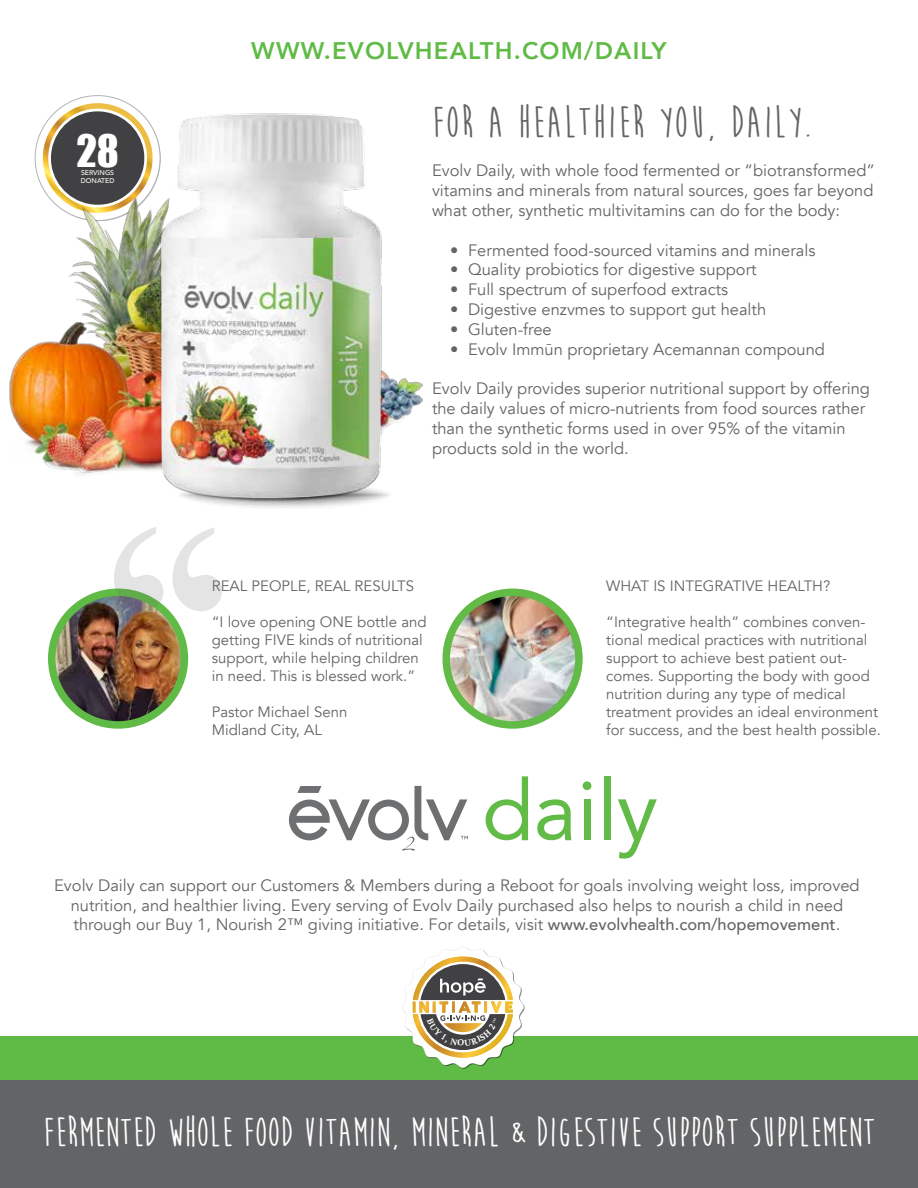
<style>
.page{position:relative;width:918px;height:1188px;background:#fff}
.page>*{position:absolute;margin:0;border:0;box-sizing:border-box;transform-origin:0 0}
.t1{font:700 45px "Moon Flower";letter-spacing:.03em;color:#636466}
.t2{font:700 42px "Moon Flower";color:#fff}
.t3{font:41.1px "Impact";color:#fff}
.t4{font:800 24px "Avenir";letter-spacing:.05em;color:#60bb46}
.t5{font:16.5px/19.8px "Avenir";color:#636466;text-align:justify}
.t6{font:15px/18px "Avenir";color:#636466}
.t7{font:500 6.9px/8.2px "Avenir";color:#fff}
.s1{font-weight:500}
</style>
<div class="page">
<svg style="left:43px;top:103px;width:97px;height:94px;background:#756e62"></svg>
<img style="left:9px;top:197px;width:131px;height:277px">
<img style="left:400px;top:378px;width:22px;height:42px">
<svg style="left:289px;top:786px;width:179px;height:65px"></svg>
<svg style="left:486px;top:776px;width:42px;height:64px"></svg>
<svg style="left:537px;top:799px;width:34px;height:41px"></svg>
<div style="left:584px;top:799px;width:6px;height:41px;background:#62bb47"></div>
<svg style="left:583px;top:781px;width:8px;height:9px"></svg>
<div style="left:604px;top:776px;width:6px;height:64px;background:#62bb46"></div>
<svg style="left:618px;top:799px;width:39px;height:60px"></svg>
<div style="left:0;top:1038px;width:918px;height:150px;background:#636466"></div>
<div style="left:0;top:1036px;width:918px;height:43px;background:#60bb46"></div>
<img style="left:140px;top:111px;width:260px;height:397px">
<img style="left:52px;top:595px;width:132px;height:129px">
<div style="left:48px;top:589px;width:140px;height:140px;border:8px solid #60bb46;border-radius:50%"></div>
<svg style="left:114px;top:527px;width:108px;height:84px"></svg>
<img style="left:447px;top:595px;width:132px;height:130px">
<div style="left:442px;top:589px;width:141px;height:140px;border:8px solid #62bb46;border-radius:50%"></div>
<svg style="left:402px;top:946px;width:123px;height:123px"></svg>
<h3 class="t3" style="left:76px;top:119px;width:44px">28</h3>
<p class="t7" style="left:81px;top:168px;width:35px">SERVINGS<br>DONATED</p>
<h3 class="t4" style="left:251px;top:28px;width:417px">WWW.EVOLVHEALTH.COM/DAILY</h3>
<h1 class="t1" style="left:432px;top:99px;width:382px">FOR A HEALTHIER YOU, DAILY.</h1>
<p class="t5" style="left:432px;top:161px;width:445px">Evolv Daily, with whole food fermented or “biotransformed” vitamins and minerals from natural sources, goes far beyond what other, synthetic multivitamins can do for the body:</p>
<p class="t5" style="left:450px;top:240px;width:367px">• Fermented food-sourced vitamins and minerals</p>
<p class="t5" style="left:450px;top:260px;width:308px">• Quality probiotics for digestive support</p>
<p class="t5" style="left:450px;top:280px;width:280px">• Full spectrum of superfood extracts</p>
<p class="t5" style="left:450px;top:300px;width:318px">• Digestive enzvmes to support gut health</p>
<p class="t5" style="left:450px;top:320px;width:103px">• Gluten-free</p>
<p class="t5" style="left:450px;top:339px;width:377px">• Evolv Immūn proprietary Acemannan compound</p>
<p class="t5" style="left:432px;top:379px;width:440px;text-align:left">Evolv Daily provides superior nutritional support by offering the daily values of micro-nutrients from food sources rather than the synthetic forms used in over 95% of the vitamin products sold in the world.</p>
<p class="t6" style="left:212px;top:577px;width:204px">REAL PEOPLE, REAL RESULTS</p>
<p class="t6" style="left:212px;top:613px;width:216px">“I love opening ONE bottle and getting FIVE kinds of nutritional support, while helping children in need. This is blessed work.”</p>
<p class="t6" style="left:212px;top:703px;width:137px">Pastor Michael Senn<br>Midland City, AL</p>
<p class="t6" style="left:606px;top:577px;width:226px">WHAT IS INTEGRATIVE HEALTH?</p>
<p class="t6" style="left:606px;top:613px;width:276px">“Integrative health” combines conven&shy;tional medical practices with nutritional support to achieve best patient out&shy;comes. Supporting the body with good nutrition during any type of medical treatment provides an ideal environment for success, and the best health possible.</p>
<p class="t5" style="left:54px;top:875px;width:807px;text-align:center">Evolv Daily can support our Customers &amp; Members during a Reboot for goals involving weight loss, improved nutrition, and healthier living. Every serving of Evolv Daily purchased also helps to nourish a child in need through our Buy 1, Nourish 2™ giving initiative. For details, visit <span class="s1">www.evolvhealth.com/hopemovement</span>.</p>
<h2 class="t2" style="left:43px;top:1110px;width:833px">FERMENTED WHOLE FOOD VITAMIN, MINERAL &amp; DIGESTIVE SUPPORT SUPPLEMENT</h2>
</div>
